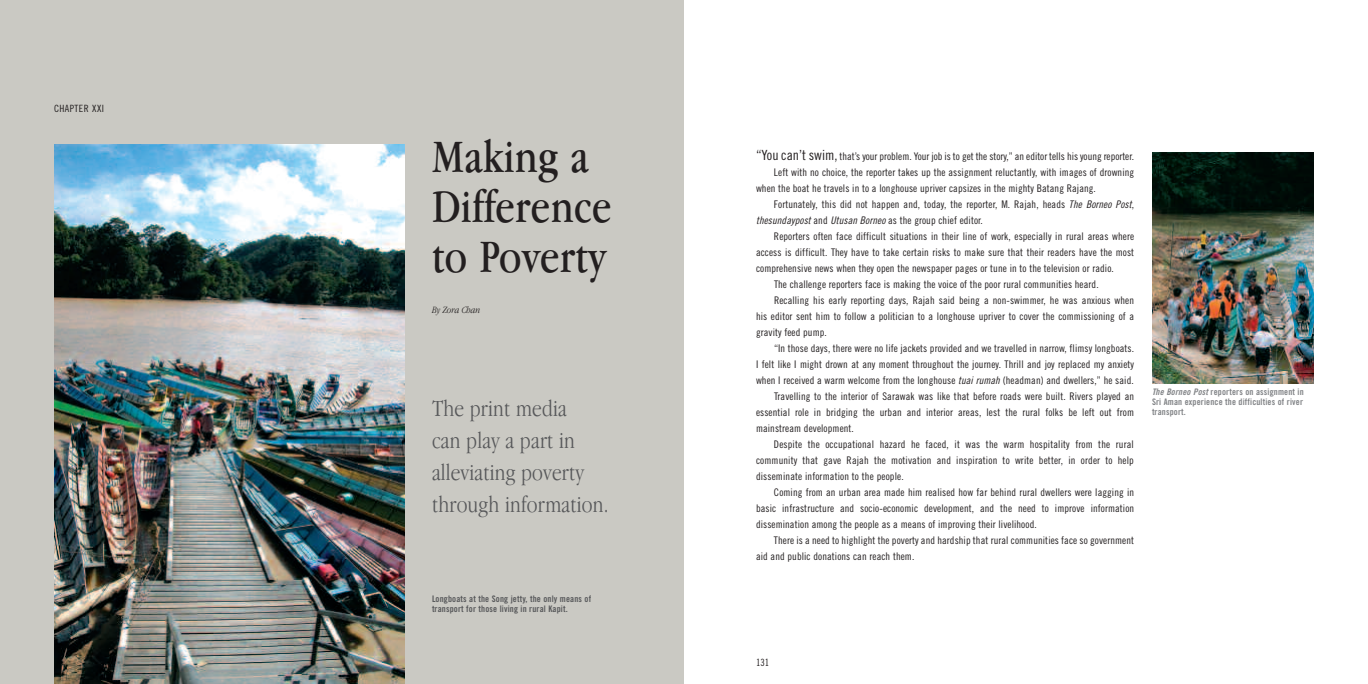
<style>
.page{position:relative;width:1368px;height:684px;background:#fff}
.page>*{position:absolute;margin:0;border:0;box-sizing:border-box;transform-origin:0 0}
.t1{font:48px/50px "Apple Garamond";letter-spacing:.01em;color:#231f20}
.t2{font:300 24px/32px "Apple Garamond";letter-spacing:.01em;color:#57585a}
.t3{font:10.5px "Trade Gothic Cond Eighteen";letter-spacing:.01em;color:#231f20}
.t4{font:10.5px "Trade Gothic Cond Eighteen Obl";letter-spacing:.01em;color:#231f20}
.t5{font:10px "Trade Gothic Cond Eighteen";letter-spacing:.045em;color:#231f20}
.t6{font:italic 300 10px "Apple Garamond";color:#231f20}
.t7{font:9px/10px "Trade Gothic Bold Cond Twenty";letter-spacing:.02em;color:#808285;text-align:justify}
.t8{font:9px/10px "Trade Gothic Bold Cond Twenty";letter-spacing:.02em;color:#57585a}
.s1{font-size:14px}
.s2{font-family:"Trade Gothic Cond Eighteen Obl"}
.s3{font-family:"Trade Gothic Cond Eighteen"}
.s4{font-family:"Trade Gothic Bold Cond Twenty Obl"}
</style>
<div class="page">
<div style="left:0;top:0;width:684px;height:684px;background:#cac9c3"></div>
<img style="left:54px;top:144px;width:351px;height:540px">
<img style="left:1152px;top:152px;width:162px;height:232px">
<p class="t5" style="left:54px;top:104px;width:52px">CHAPTER XXI</p>
<h1 class="t1" style="left:432px;top:130px;width:181px">Making a<br>Difference to Poverty</h1>
<p class="t6" style="left:432px;top:304px;width:50px">By Zora Chan</p>
<h2 class="t2" style="left:432px;top:391px;width:178px">The print media<br>can play a part in alleviating poverty through information.</h2>
<p class="t8" style="left:432px;top:595px;width:161px">Longboats at the Song jetty, the only means of transport for those living in rural Kapit.</p>
<p class="t3" style="left:756px;top:152px;width:380px"><span class="s1">“You can’t swim,</span> that’s your problem. Your job is to get the story,” an editor tells his young reporter.</p>
<p class="t3" style="left:774px;top:168px;width:362px">Left with no choice, the reporter takes up the assignment reluctantly, with images of drowning</p>
<p class="t3" style="left:756px;top:184px;width:341px">when the boat he travels in to a longhouse upriver capsizes in the mighty Batang Rajang.</p>
<p class="t3" style="left:774px;top:200px;width:361px">Fortunately, this did not happen and, today, the reporter, M. Rajah, heads <span class="s2">The Borneo Post</span>,</p>
<p class="t4" style="left:756px;top:216px;width:228px">thesundaypost <span class="s3">and</span> Utusan Borneo <span class="s3">as the group chief editor.</span></p>
<p class="t3" style="left:774px;top:232px;width:362px">Reporters often face difficult situations in their line of work, especially in rural areas where</p>
<p class="t3" style="left:756px;top:248px;width:380px">access is difficult. They have to take certain risks to make sure that their readers have the most</p>
<p class="t3" style="left:756px;top:264px;width:359px">comprehensive news when they open the newspaper pages or tune in to the television or radio.</p>
<p class="t3" style="left:774px;top:280px;width:326px">The challenge reporters face is making the voice of the poor rural communities heard.</p>
<p class="t3" style="left:774px;top:296px;width:362px">Recalling his early reporting days, Rajah said being a non-swimmer, he was anxious when</p>
<p class="t3" style="left:756px;top:312px;width:380px">his editor sent him to follow a politician to a longhouse upriver to cover the commissioning of a</p>
<p class="t3" style="left:756px;top:328px;width:72px">gravity feed pump.</p>
<p class="t3" style="left:774px;top:344px;width:362px">“In those days, there were no life jackets provided and we travelled in narrow, flimsy longboats.</p>
<p class="t3" style="left:756px;top:360px;width:380px">I felt like I might drown at any moment throughout the journey. Thrill and joy replaced my anxiety</p>
<p class="t3" style="left:756px;top:376px;width:379px">when I received a warm welcome from the longhouse <span class="s2">tuai rumah</span> (headman) and dwellers,” he said.</p>
<p class="t3" style="left:774px;top:392px;width:362px">Travelling to the interior of Sarawak was like that before roads were built. Rivers played an</p>
<p class="t3" style="left:756px;top:408px;width:380px">essential role in bridging the urban and interior areas, lest the rural folks be left out from</p>
<p class="t3" style="left:756px;top:424px;width:99px">mainstream development.</p>
<p class="t3" style="left:774px;top:440px;width:361px">Despite the occupational hazard he faced, it was the warm hospitality from the rural</p>
<p class="t3" style="left:756px;top:456px;width:379px">community that gave Rajah the motivation and inspiration to write better, in order to help</p>
<p class="t3" style="left:756px;top:472px;width:149px">disseminate information to the people.</p>
<p class="t3" style="left:774px;top:488px;width:362px">Coming from an urban area made him realised how far behind rural dwellers were lagging in</p>
<p class="t3" style="left:756px;top:504px;width:380px">basic infrastructure and socio-economic development, and the need to improve information</p>
<p class="t3" style="left:756px;top:520px;width:282px">dissemination among the people as a means of improving their livelihood.</p>
<p class="t3" style="left:774px;top:536px;width:362px">There is a need to highlight the poverty and hardship that rural communities face so government</p>
<p class="t3" style="left:756px;top:552px;width:160px">aid and public donations can reach them.</p>
<p class="t7" style="left:1152px;top:388px;width:153px"><span class="s4">The Borneo Post</span> reporters on assignment in Sri Aman experience the difficulties of river transport.</p>
<p class="t5" style="left:756px;top:659px;width:15px">131</p>
</div>
